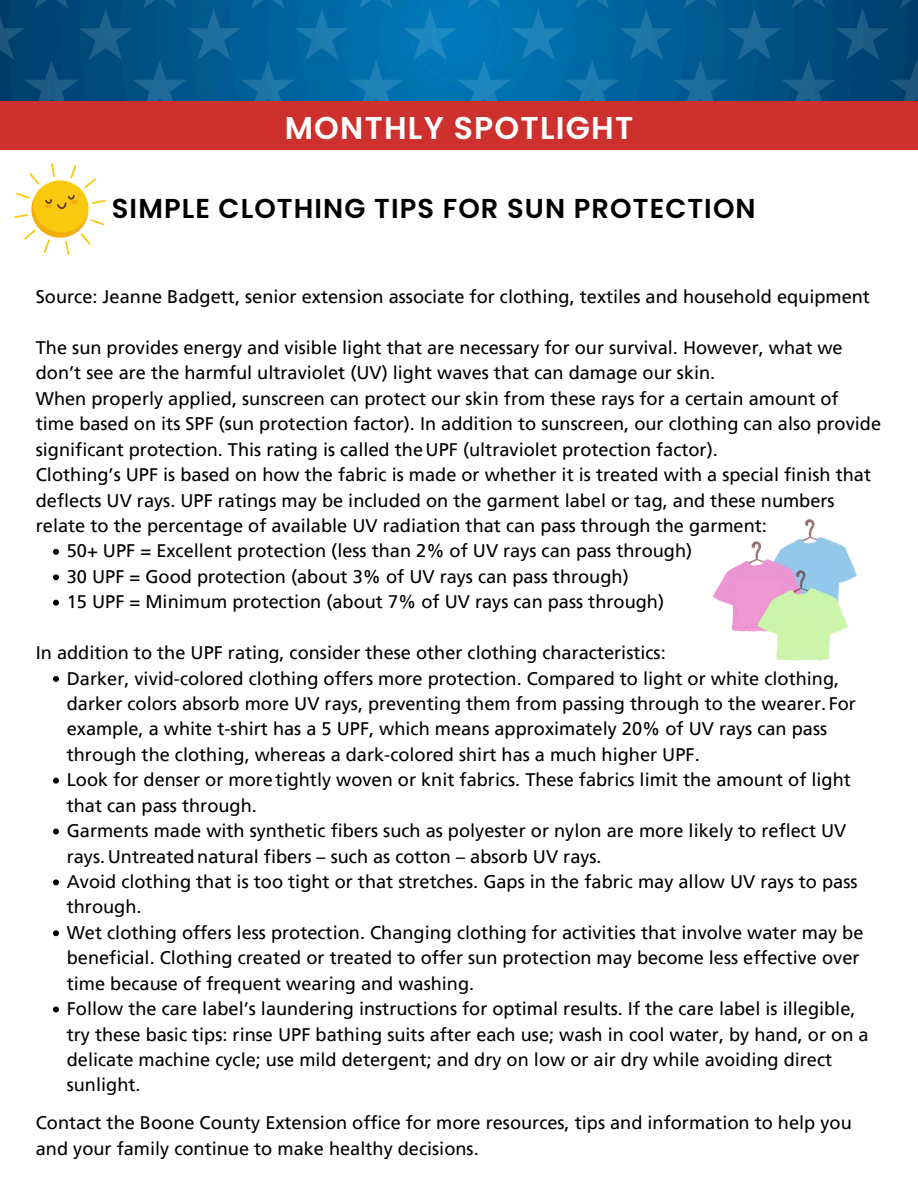
<style>
.page{position:relative;width:918px;height:1188px;background:#fff}
.page>*{position:absolute;margin:0;border:0;box-sizing:border-box;transform-origin:0 0}
.t1{font:600 31.5px "Poppins";letter-spacing:.04em;color:#fff}
.t2{font:600 27.3px "Poppins";letter-spacing:.04em;color:#000}
.t3{font:18.15px/25.3px "Frutiger LT Pro";color:#000}
</style>
<div class="page">
<div style="left:0;top:97px;width:918px;height:53px;background:#ce302e"></div>
<img style="left:0;top:0;width:918px;height:100px">
<svg style="left:53px;top:549px;width:6px;height:6px"></svg>
<svg style="left:53px;top:574px;width:6px;height:6px"></svg>
<svg style="left:53px;top:600px;width:6px;height:6px"></svg>
<svg style="left:53px;top:676px;width:6px;height:6px"></svg>
<svg style="left:53px;top:778px;width:6px;height:6px"></svg>
<svg style="left:53px;top:829px;width:6px;height:5px"></svg>
<svg style="left:53px;top:879px;width:6px;height:6px"></svg>
<svg style="left:53px;top:930px;width:6px;height:6px"></svg>
<svg style="left:53px;top:1007px;width:6px;height:5px"></svg>
<svg style="left:14px;top:163px;width:92px;height:92px"></svg>
<img style="left:713px;top:520px;width:143px;height:140px">
<p class="t1" style="left:285px;top:105px;width:350px">MONTHLY SPOTLIGHT</p>
<p class="t2" style="left:112px;top:190px;width:645px">SIMPLE CLOTHING TIPS FOR SUN PROTECTION</p>
<h1 class="t3" style="left:36px;top:284px;width:836px">Source: Jeanne Badgett, senior extension associate for clothing, textiles and household equipment</h1>
<p class="t3" style="left:36px;top:335px;width:808px">The sun provides energy and visible light that are necessary for our survival. However, what we don’t see are the harmful ultraviolet (UV) light waves that can damage our skin.</p>
<h2 class="t3" style="left:36px;top:386px;width:847px">When properly applied, sunscreen can protect our skin from these rays for a certain amount of time based on its SPF (sun protection factor). In addition to sunscreen, our clothing can also provide significant protection. This rating is called theUPF (ultraviolet protection factor).</h2>
<p class="t3" style="left:36px;top:462px;width:837px">Clothing’s UPF is based on how the fabric is made or whether it is treated with a special finish that deflects UV rays. UPF ratings may be included on the garment label or tag, and these numbers relate to the percentage of available UV radiation that can pass through the garment:</p>
<p class="t3" style="left:67px;top:538px;width:627px">50+ UPF = Excellent protection (less than 2% of UV rays can pass through)</p>
<p class="t3" style="left:67px;top:564px;width:563px">30 UPF = Good protection (about 3% of UV rays can pass through)</p>
<p class="t3" style="left:67px;top:589px;width:599px">15 UPF = Minimum protection (about 7% of UV rays can pass through)</p>
<p class="t3" style="left:36px;top:640px;width:631px">In addition to the UPF rating, consider these other clothing characteristics:</p>
<p class="t3" style="left:67px;top:665px;width:791px">Darker, vivid-colored clothing offers more protection. Compared to light or white clothing, darker colors absorb more UV rays, preventing them from passing through to the wearer. For example, a white t-shirt has a 5 UPF, which means approximately 20% of UV rays can pass through the clothing, whereas a dark-colored shirt has a much higher UPF.</p>
<p class="t3" style="left:67px;top:767px;width:786px">Look for denser or moretightly woven or knit fabrics. These fabrics limit the amount of light that can pass through.</p>
<p class="t3" style="left:67px;top:818px;width:781px">Garments made with synthetic fibers such as polyester or nylon are more likely to reflect UV rays.Untreatednatural fibers – such as cotton – absorb UV rays.</p>
<p class="t3" style="left:67px;top:869px;width:792px">Avoid clothing that is too tight or that stretches. Gaps in the fabric may allow UV rays to pass through.</p>
<p class="t3" style="left:67px;top:920px;width:798px">Wet clothing offers less protection. Changing clothing for activities that involve water may be beneficial. Clothing created or treated to offer sun protection may become less effective over time because of frequent wearing and washing.</p>
<p class="t3" style="left:67px;top:996px;width:803px">Follow the care label’s laundering instructions for optimal results. If the care label is illegible, try these basic tips: rinse UPF bathing suits after each use; wash in cool water, by hand, or on a delicate machine cycle; use mild detergent; and dry on low or air dry while avoiding direct sunlight.</p>
<p class="t3" style="left:36px;top:1110px;width:817px">Contact the Boone County Extension office for more resources, tips and information to help you and your family continue to make healthy decisions.</p>
</div>
